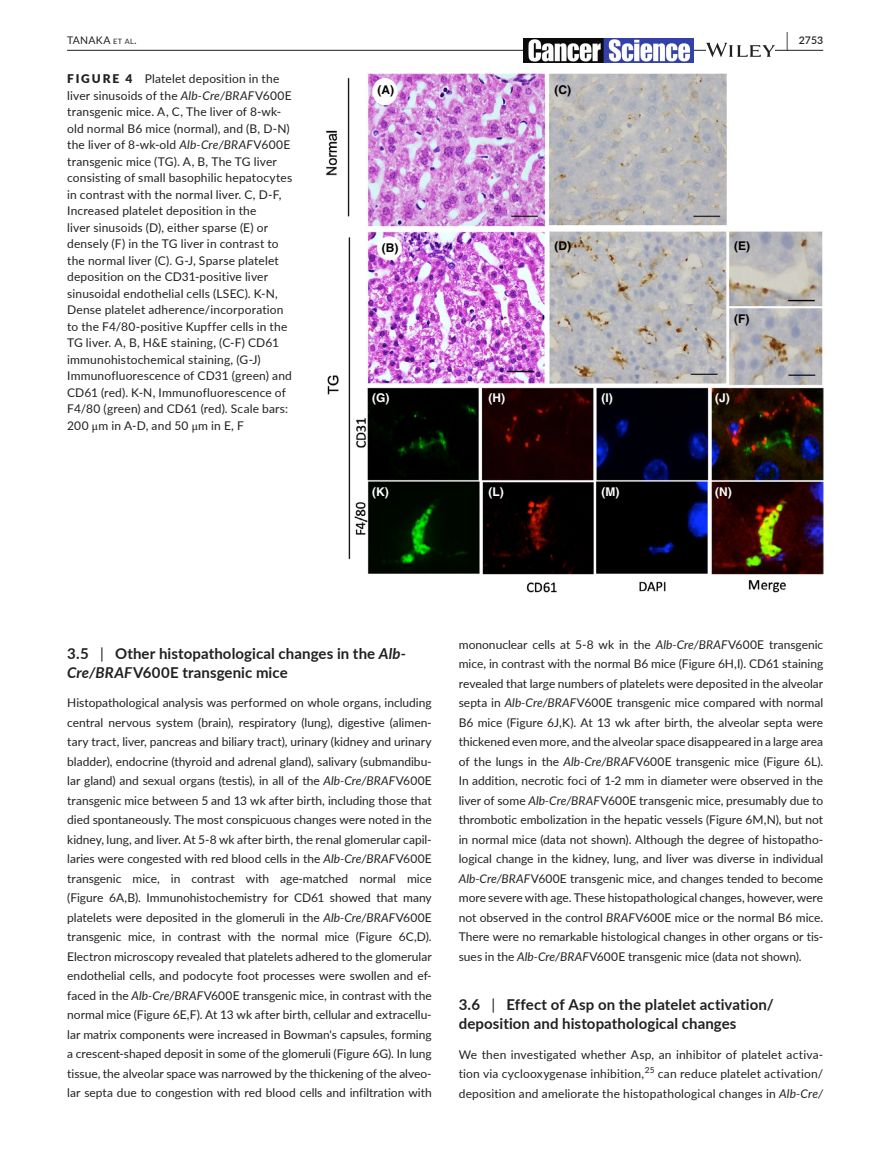
<style>
.page{position:relative;width:893px;height:1174px;background:#fff}
.page>*{position:absolute;margin:0;border:0;box-sizing:border-box;transform-origin:0 0}
.t1{font:600 19.5px "Lato";color:#231f20;scale:.48 1}
.t2{font:700 15px/19.5px "Lato";letter-spacing:.01em;color:#231f20}
.t3{font:12px/19.5px "Lato";letter-spacing:.015em;color:#231f20;text-align:justify}
.t4{font:700 12px "Helvetica";color:#fff}
.t5{font:700 12px "Helvetica";color:#000}
.t6{font:10.5px "Lato";letter-spacing:.025em;color:#231f20}
.t7{font:600 10.5px "Lato";color:#231f20}
.t8{font:8.4px "Lato";color:#231f20}
.s1{font-size:7.35px}
.s2{font-weight:900}
.s3{font-style:italic}
.s4{font-family:"STIX"}
.s5{font-weight:400}
</style>
<div class="page">
<hr style="left:67px;top:50px;width:756px;height:1px;background:#231f20">
<img style="left:524px;top:38px;width:170px;height:24px">
<svg style="left:706px;top:43px;width:69px;height:14px"></svg>
<img style="left:326px;top:73px;width:497px;height:519px">
<h1 class="t1" style="left:786px;top:26px;width:7px">|</h1>
<p class="t6" style="left:67px;top:33px;width:71px">TANAKA <span class="s1">et al</span>.</p>
<p class="t7" style="left:799px;top:33px;width:26px">2753</p>
<p class="t3" style="left:67px;top:70px;width:227px;line-height:16.5px;text-align:left"><span class="s2">FIGURE 4</span> Platelet deposition in the liver sinusoids of the <span class="s3">Alb‐Cre/BRAF</span>V600E transgenic mice. A, C, The liver of 8‐wk‐ old normal B6 mice (normal), and (B, D‐N) the liver of 8‐wk‐old <span class="s3">Alb‐Cre/BRAF</span>V600E transgenic mice (TG). A, B, The TG liver consisting of small basophilic hepatocytes in contrast with the normal liver. C, D‐F, Increased platelet deposition in the<br>liver sinusoids (D), either sparse (E) or densely (F) in the TG liver in contrast to the normal liver (C). G‐J, Sparse platelet deposition on the CD31‐positive liver sinusoidal endothelial cells (LSEC). K‐N, Dense platelet adherence/incorporation to the F4/80‐positive Kupffer cells in the TG liver. A, B, H&amp;E staining, (C‐F) CD61 immunohistochemical staining, (G‐J)<br>Immunofluorescence of CD31 (green) and CD61 (red). K‐N, Immunofluorescence of F4/80 (green) and CD61 (red). Scale bars:<br>200 <span class="s4">μ</span>m in A‐D, and 50 <span class="s4">μ</span>m in E, F</p>
<p class="t5" style="left:377px;top:83px;width:18px">(A)</p>
<p class="t5" style="left:554px;top:83px;width:18px">(C)</p>
<p class="t5" style="left:554px;top:238px;width:18px">(D)</p>
<p class="t5" style="left:734px;top:238px;width:17px">(E)</p>
<p class="t5" style="left:382px;top:240px;width:18px">(B)</p>
<p class="t5" style="left:734px;top:312px;width:17px">(F)</p>
<p class="t4" style="left:372px;top:390px;width:19px">(G)</p>
<p class="t4" style="left:488px;top:390px;width:18px">(H)</p>
<p class="t4" style="left:602px;top:390px;width:13px">(I)</p>
<p class="t4" style="left:715px;top:390px;width:16px">(J)</p>
<p class="t4" style="left:372px;top:485px;width:18px">(K)</p>
<p class="t4" style="left:488px;top:485px;width:17px">(L)</p>
<p class="t4" style="left:602px;top:485px;width:19px">(M)</p>
<p class="t4" style="left:715px;top:485px;width:18px">(N)</p>
<p class="t2" style="left:67px;top:642px;width:340px">3.5 <span class="s5">|</span> Other histopathological changes in the <span class="s3">Alb‐<br>Cre/BRAF</span>V600E transgenic mice</p>
<p class="t3" style="left:67px;top:692px;width:366px">Histopathological analysis was performed on whole organs, including central nervous system (brain), respiratory (lung), digestive (alimen‐ tary tract, liver, pancreas and biliary tract), urinary (kidney and urinary bladder), endocrine (thyroid and adrenal gland), salivary (submandibu‐ lar gland) and sexual organs (testis), in all of the <span class="s3">Alb‐Cre/BRAF</span>V600E transgenic mice between 5 and 13 wk after birth, including those that died spontaneously. The most conspicuous changes were noted in the kidney, lung, and liver. At 5‐8 wk after birth, the renal glomerular capil‐ laries were congested with red blood cells in the <span class="s3">Alb‐Cre/BRAF</span>V600E transgenic mice, in contrast with age‐matched normal mice (Figure 6A,B). Immunohistochemistry for CD61 showed that many platelets were deposited in the glomeruli in the <span class="s3">Alb‐Cre/BRAF</span>V600E transgenic mice, in contrast with the normal mice (Figure 6C,D).<br>Electron microscopy revealed that platelets adhered to the glomerular endothelial cells, and podocyte foot processes were swollen and ef‐ faced in the <span class="s3">Alb‐Cre/BRAF</span>V600E transgenic mice, in contrast with the normal mice (Figure 6E,F). At 13 wk after birth, cellular and extracellu‐ lar matrix components were increased in Bowman's capsules, forming a crescent‐shaped deposit in some of the glomeruli (Figure 6G). In lung tissue, the alveolar space was narrowed by the thickening of the alveo‐ lar septa due to congestion with red blood cells and infiltration with</p>
<p class="t3" style="left:459px;top:634px;width:366px">mononuclear cells at 5‐8 wk in the <span class="s3">Alb‐Cre/BRAF</span>V600E transgenic mice, in contrast with the normal B6 mice (Figure 6H,I). CD61 staining revealed that large numbers of platelets were deposited in the alveolar septa in <span class="s3">Alb‐Cre/BRAF</span>V600E transgenic mice compared with normal B6 mice (Figure 6J,K). At 13 wk after birth, the alveolar septa were thickened even more, and the alveolar space disappeared in a large area of the lungs in the <span class="s3">Alb‐Cre/BRAF</span>V600E transgenic mice (Figure 6L).<br>In addition, necrotic foci of 1‐2 mm in diameter were observed in the liver of some <span class="s3">Alb‐Cre/BRAF</span>V600E transgenic mice, presumably due to thrombotic embolization in the hepatic vessels (Figure 6M,N), but not in normal mice (data not shown). Although the degree of histopatho‐ logical change in the kidney, lung, and liver was diverse in individual <span class="s3">Alb‐Cre/BRAF</span>V600E transgenic mice, and changes tended to become more severe with age. These histopathological changes, however, were not observed in the control <span class="s3">BRAF</span>V600E mice or the normal B6 mice.<br>There were no remarkable histological changes in other organs or tis‐ sues in the <span class="s3">Alb‐Cre/BRAF</span>V600E transgenic mice (data not shown).</p>
<p class="t2" style="left:459px;top:994px;width:316px">3.6 <span class="s5">|</span> Effect of Asp on the platelet activation/ deposition and histopathological changes</p>
<p class="t3" style="left:459px;top:1044px;width:366px">We then investigated whether Asp, an inhibitor of platelet activa‐ tion via cyclooxygenase inhibition,</p>
<p class="t8" style="left:645px;top:1063px;width:11px">25</p>
<p class="t3" style="left:459px;top:1063px;width:366px;text-align:right">can reduce platelet activation/<br>deposition and ameliorate the histopathological changes in <span class="s3">Alb‐Cre/</span></p>
</div>
